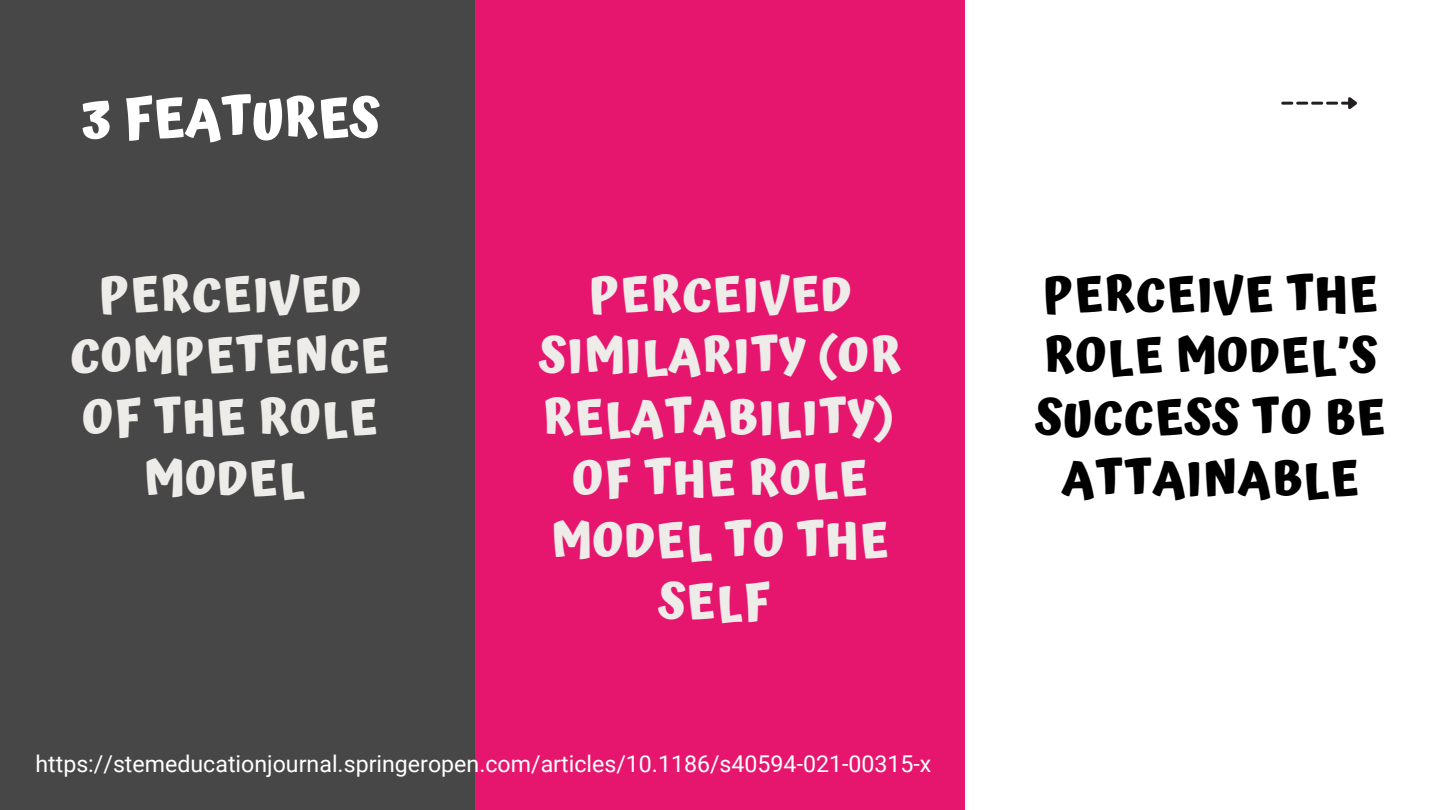
<style>
.page{position:relative;width:1440px;height:810px;background:#fff}
.page>*{position:absolute;margin:0;border:0;box-sizing:border-box;transform-origin:0 0}
.t1{font:700 53px "Atma";color:#fff}
.t2{font:700 48px/61.5px "Atma";letter-spacing:.02em;color:#eeece9;text-align:center}
.t3{font:700 48px/61.5px "Atma";letter-spacing:.02em;color:#000;text-align:center}
.t4{font:23.2px "Roboto";color:#fff}
</style>
<div class="page">
<div style="left:475px;top:0;width:490px;height:810px;background:#e6166e"></div>
<div style="left:0;top:0;width:475px;height:810px;background:#474747"></div>
<svg style="left:1281px;top:97px;width:76px;height:13px"></svg>
<p class="t1" style="left:81px;top:87px;width:300px">3 FEATURES</p>
<p class="t2" style="left:70px;top:263px;width:321px">PERCEIVED<br>COMPETENCE<br>OF THE ROLE<br>MODEL</p>
<p class="t2" style="left:539px;top:263px;width:363px">PERCEIVED<br>SIMILARITY (OR<br>RELATABILITY)<br>OF THE ROLE<br>MODEL TO THE<br>SELF</p>
<p class="t3" style="left:1035px;top:263px;width:351px">PERCEIVE THE<br>ROLE MODEL’S<br>SUCCESS TO BE<br>ATTAINABLE</p>
<p class="t4" style="left:35px;top:750px;width:898px">https://stemeducationjournal.springeropen.com/articles/10.1186/s40594-021-00315-x</p>
</div>
